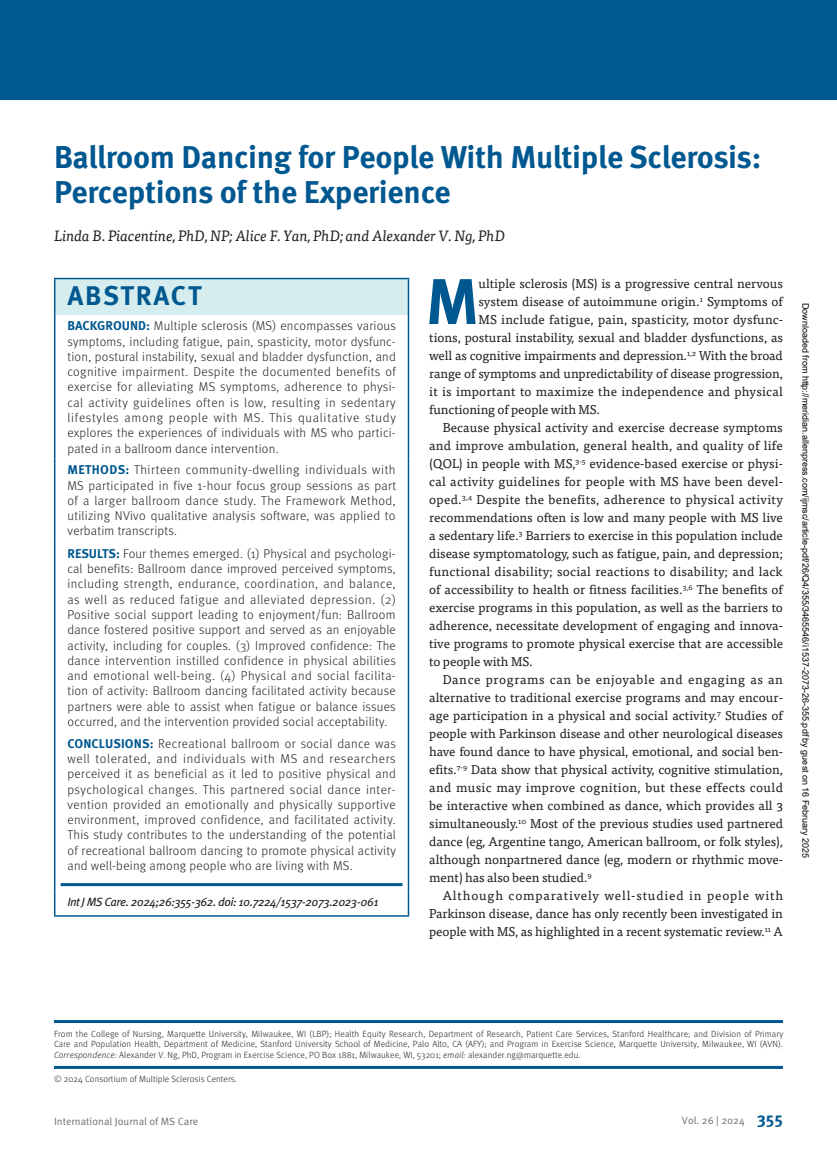
<style>
.page{position:relative;width:837px;height:1161px;background:#fff}
.page>*{position:absolute;margin:0;border:0;box-sizing:border-box;transform-origin:0 0}
.First_paragraph{font:700 64.5px "Meta Pro";color:#005890}
.Headline{font:700 31.5px/34.5px "Meta Pro";letter-spacing:-.01em;color:#005890}
.Abstract_Header{font:700 27px "Meta Pro";letter-spacing:.06em;color:#005890}
.Byline{font:italic 15px "Tisa Pro";letter-spacing:-.01em;color:#231f20}
.Abstract_Text{font:300 12.75px/15.3px "Meta Pro";letter-spacing:.02em;color:#231f20;text-align:justify}
.Body_indent{font:12.75px/18px "Tisa Pro";letter-spacing:-.005em;color:#231f20;text-align:justify}
.First_paragraph-2{font:12.75px "Tisa Pro";color:#231f20}
.doi_Text{font:italic 12px "Meta Pro";letter-spacing:-.04em;color:#231f20}
.t1{font:10.5px "Meta Pro Norm";color:#6c6d70}
.Disclosures{font:300 9px/10.8px "Meta Pro";letter-spacing:.01em;color:#231f20;text-align:justify}
.t2{font:9px "Arial";color:#000}
.s1{font-weight:700;color:#005890}
.s2{font-style:italic}
.s3{font-family:"Meta Pro";font-weight:700;font-size:16.5px;color:#005890}
</style>
<div class="page">
<div style="left:55px;top:279px;width:353px;height:36px;background:#d5edee"></div>
<hr style="left:54px;top:278px;width:355px;height:1px;background:#005890">
<hr style="left:54px;top:279px;width:1px;height:36px;background:#005890">
<hr style="left:408px;top:279px;width:1px;height:36px;background:#005890">
<hr style="left:54px;top:315px;width:1px;height:144px;background:#005890">
<hr style="left:408px;top:315px;width:1px;height:144px;background:#005890">
<hr style="left:54px;top:459px;width:1px;height:83px;background:#005890">
<hr style="left:408px;top:459px;width:1px;height:83px;background:#005890">
<hr style="left:54px;top:542px;width:1px;height:190px;background:#005890">
<hr style="left:408px;top:542px;width:1px;height:190px;background:#005890">
<hr style="left:54px;top:732px;width:1px;height:159px;background:#005890">
<hr style="left:408px;top:732px;width:1px;height:159px;background:#005890">
<svg style="left:54px;top:891px;width:1px;height:24px"></svg>
<svg style="left:408px;top:891px;width:1px;height:24px"></svg>
<hr style="left:54px;top:915px;width:355px;height:2px;background:#005890">
<hr style="left:61px;top:883px;width:341px;height:3px;background:#005890">
<hr style="left:54px;top:1020px;width:729px;height:3px;background:#005890">
<hr style="left:54px;top:1066px;width:729px;height:3px;background:#005890">
<div style="left:0;top:0;width:837px;height:100px;background:#005890"></div>
<p class="Headline" style="left:54px;top:138px;width:709px">Ballroom Dancing for People With Multiple Sclerosis:<br>Perceptions of the Experience</p>
<p class="Byline" style="left:54px;top:225px;width:453px">Linda B. Piacentine, PhD, NP; Alice F. Yan, PhD; and Alexander V. Ng, PhD</p>
<p class="Abstract_Header" style="left:68px;top:274px;width:135px">ABSTRACT</p>
<p class="Abstract_Text" style="left:67px;top:318px;width:330px"><span class="s1">BACKGROUND:</span> Multiple sclerosis (MS) encompasses various symptoms, including fatigue, pain, spasticity, motor dysfunc&shy;tion, postural instability, sexual and bladder dysfunction, and cognitive impairment. Despite the documented benefits of exercise for alleviating MS symptoms, adherence to physi&shy;cal activity guidelines often is low, resulting in sedentary lifestyles among people with MS. This qualitative study explores the experiences of individuals with MS who partici&shy;pated in a ballroom dance intervention.</p>
<p class="Abstract_Text" style="left:67px;top:462px;width:330px"><span class="s1">METHODS:</span> Thirteen community-dwelling individuals with MS participated in five 1-hour focus group sessions as part of a larger ballroom dance study. The Framework Method, utilizing NVivo qualitative analysis software, was applied to verbatim transcripts.</p>
<p class="Abstract_Text" style="left:67px;top:545px;width:330px"><span class="s1">RESULTS:</span> Four themes emerged. (1) Physical and psychologi&shy;cal benefits: Ballroom dance improved perceived symptoms, including strength, endurance, coordination, and balance, as well as reduced fatigue and alleviated depression. (2)<br>Positive social support leading to enjoyment/fun: Ballroom dance fostered positive support and served as an enjoyable activity, including for couples. (3) Improved confidence: The dance intervention instilled confidence in physical abilities and emotional well-being. (4) Physical and social facilita&shy;tion of activity: Ballroom dancing facilitated activity because partners were able to assist when fatigue or balance issues occurred, and the intervention provided social acceptability.</p>
<p class="Abstract_Text" style="left:67px;top:735px;width:330px"><span class="s1">CONCLUSIONS:</span> Recreational ballroom or social dance was well tolerated, and individuals with MS and researchers perceived it as beneficial as it led to positive physical and psychological changes. This partnered social dance inter&shy;vention provided an emotionally and physically supportive environment, improved confidence, and facilitated activity.<br>This study contributes to the understanding of the potential of recreational ballroom dancing to promote physical activity and well-being among people who are living with MS.</p>
<p class="doi_Text" style="left:67px;top:893px;width:313px">Int J MS Care. 2024;26:355-362. doi: 10.7224/1537-2073.2023-061</p>
<p class="First_paragraph" style="left:426px;top:251px;width:55px">M</p>
<p class="First_paragraph-2" style="left:479px;top:274px;width:306px">ultiple sclerosis (MS) is a progressive central nervous</p>
<p class="First_paragraph-2" style="left:479px;top:292px;width:306px">system disease of autoimmune origin.<sup>1</sup> Symptoms of</p>
<p class="First_paragraph-2" style="left:479px;top:310px;width:306px">MS include fatigue, pain, spasticity, motor dysfunc-</p>
<p class="First_paragraph-2" style="left:429px;top:328px;width:355px">tions, postural instability, sexual and bladder dysfunctions, as</p>
<p class="First_paragraph-2" style="left:429px;top:346px;width:355px">well as cognitive impairments and depression.<sup>1,2</sup> With the broad</p>
<p class="First_paragraph-2" style="left:429px;top:364px;width:355px">range of symptoms and unpredictability of disease progression,</p>
<p class="First_paragraph-2" style="left:429px;top:382px;width:355px">it is important to maximize the independence and physical</p>
<p class="First_paragraph-2" style="left:429px;top:400px;width:172px">functioning of people with MS.</p>
<p class="Body_indent" style="left:429px;top:418px;width:355px;text-indent:14px">Because physical activity and exercise decrease symptoms and improve ambulation, general health, and quality of life (QOL) in people with MS,<sup>3-5</sup> evidence-based exercise or physi&shy;cal activity guidelines for people with MS have been devel&shy;oped.<sup>3,4</sup> Despite the benefits, adherence to physical activity recommendations often is low and many people with MS live a sedentary life.<sup>3</sup> Barriers to exercise in this population include disease symptomatology, such as fatigue, pain, and depression; functional disability; social reactions to disability; and lack of accessibility to health or fitness facilities.<sup>3,6</sup> The benefits of exercise programs in this population, as well as the barriers to adherence, necessitate development of engaging and innova&shy;tive programs to promote physical exercise that are accessible to people with MS.</p>
<p class="Body_indent" style="left:429px;top:670px;width:355px;text-indent:14px">Dance programs can be enjoyable and engaging as an alternative to traditional exercise programs and may encour&shy;age participation in a physical and social activity.<sup>7</sup> Studies of people with Parkinson disease and other neurological diseases have found dance to have physical, emotional, and social ben&shy;efits.<sup>7-9</sup> Data show that physical activity, cognitive stimulation, and music may improve cognition, but these effects could be interactive when combined as dance, which provides all 3 simultaneously.<sup>10</sup> Most of the previous studies used partnered dance (eg, Argentine tango, American ballroom, or folk styles), although nonpartnered dance (eg, modern or rhythmic move&shy;ment) has also been studied.<sup>9</sup></p>
<p class="Body_indent" style="left:429px;top:886px;width:355px;text-indent:14px">Although comparatively well-studied in people with Parkinson disease, dance has only recently been investigated in people with MS, as highlighted in a recent systematic review.<sup>11</sup> A</p>
<p class="t2" style="left:809px;top:303px;width:557px;rotate:90deg">Downloaded from http://meridian.allenpress.com/ijmsc/article-pdf/26/Q4/355/3465546/i1537-2073-26-355.pdf by guest on 16 February 2025</p>
<p class="Disclosures" style="left:54px;top:1028px;width:731px">From the College of Nursing, Marquette University, Milwaukee, WI (LBP); Health Equity Research, Department of Research, Patient Care Services, Stanford Healthcare; and Division of Primary Care and Population Health, Department of Medicine, Stanford University School of Medicine, Palo Alto, CA (AFY); and Program in Exercise Science, Marquette University, Milwaukee, WI (AVN).<br><span class="s2">Correspondence:</span> Alexander V. Ng, PhD, Program in Exercise Science, PO Box 1881, Milwaukee, WI, 53201; <span class="s2">email:</span> alexander.ng@marquette.edu.</p>
<p class="Disclosures" style="left:54px;top:1073px;width:184px">© 2024 Consortium of Multiple Sclerosis Centers.</p>
<p class="t1" style="left:54px;top:1113px;width:146px">International Journal of MS Care</p>
<p class="t1" style="left:682px;top:1113px;width:103px">Vol. 26 | 2024 <span class="s3">355</span></p>
</div>
